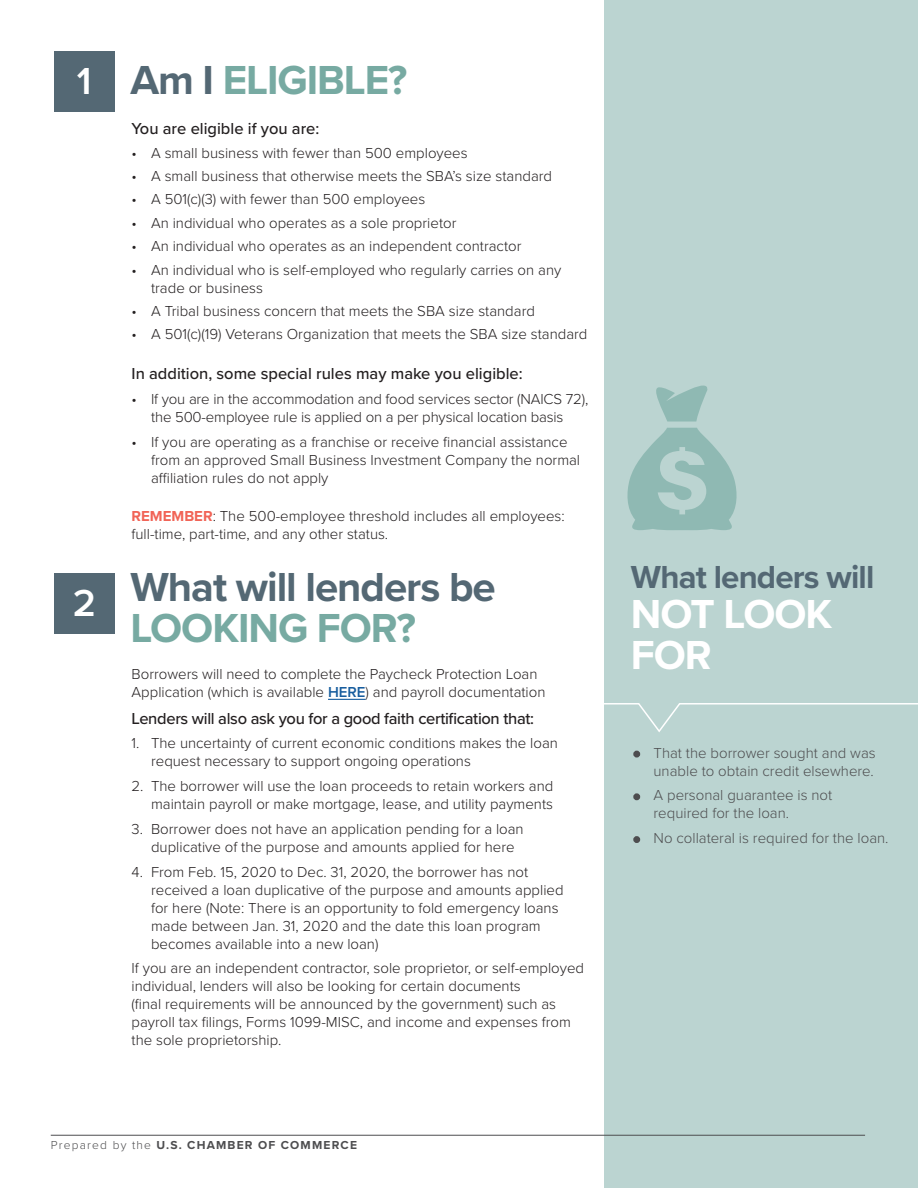
<style>
.page{position:relative;width:918px;height:1188px;background:#fff}
.page>*{position:absolute;margin:0;border:0;box-sizing:border-box;transform-origin:0 0}
.t1{font:700 42px "Proxima Nova";letter-spacing:-.025em;color:#77aaa2}
.t2{font:700 42px "Proxima Nova";letter-spacing:-.025em;color:#546874}
.t3{font:700 42px "Proxima Nova";letter-spacing:-.025em;color:#fff}
.t4{font:600 39px "Proxima Nova";color:#fff}
.t5{font:700 33px "Proxima Nova";letter-spacing:-.025em;color:#546874}
.t6{font:500 16.5px "Proxima Nova";color:#231f20}
.t7{font:500 16.5px "Proxima Nova";letter-spacing:-.02em;color:#231f20}
.t8{font:300 15px/18px "Proxima Nova";color:#231f20}
.t9{font:300 15px/18px "Proxima Nova";color:#4d4d4f;text-align:right}
.t10{font:700 12px "Proxima Nova";letter-spacing:.1em;color:#4d4d4f}
.s1{color:#546874}
.s2{font-weight:700;color:#f16457}
.s3{font-weight:600;color:#175d9e}
.s4{font-weight:300}
.s5{font-weight:900}
</style>
<div class="page">
<div style="left:605px;top:0;width:313px;height:1188px;background:#bbd4d1"></div>
<hr style="left:328px;top:699px;width:38px;height:1px;background:#175d9e">
<svg style="left:604px;top:702px;width:314px;height:32px"></svg>
<hr style="left:51px;top:1135px;width:814px;height:1px;background:#4d4d4f">
<div style="left:54px;top:51px;width:61px;height:61px;background:#546874"></div>
<div style="left:54px;top:573px;width:61px;height:61px;background:#546874"></div>
<svg style="left:656px;top:386px;width:52px;height:36px"></svg>
<svg style="left:627px;top:428px;width:110px;height:102px"></svg>
<p class="t4" style="left:77px;top:52px;width:16px">1</p>
<p class="t4" style="left:73px;top:574px;width:25px">2</p>
<p class="t1" style="left:130px;top:49px;width:279px"><span class="s1">Am I</span> ELIGIBLE?</p>
<p class="t6" style="left:132px;top:116px;width:189px">You are eligible if you are:</p>
<p class="t8" style="left:132px;top:143px;width:338px">• A small business with fewer than 500 employees</p>
<p class="t8" style="left:132px;top:166px;width:422px">• A small business that otherwise meets the SBA’s size standard</p>
<p class="t8" style="left:132px;top:190px;width:295px">• A 501(c)(3) with fewer than 500 employees</p>
<p class="t8" style="left:132px;top:213px;width:326px">• An individual who operates as a sole proprietor</p>
<p class="t8" style="left:132px;top:236px;width:391px">• An individual who operates as an independent contractor</p>
<p class="t8" style="left:151px;top:260px;width:412px;text-indent:-20px">• An individual who is self-employed who regularly carries on any trade or business</p>
<p class="t8" style="left:132px;top:301px;width:405px">• A Tribal business concern that meets the SBA size standard</p>
<p class="t8" style="left:132px;top:325px;width:457px">• A 501(c)(19) Veterans Organization that meets the SBA size standard</p>
<p class="t6" style="left:132px;top:362px;width:393px">In addition, some special rules may make you eligible:</p>
<p class="t8" style="left:132px;top:389px;width:458px;text-align:center">• If you are in the accommodation and food services sector (NAICS 72), the 500-employee rule is applied on a per physical location basis</p>
<p class="t8" style="left:151px;top:432px;width:431px;text-indent:-20px">• If you are operating as a franchise or receive financial assistance from an approved Small Business Investment Company the normal affiliation rules do not apply</p>
<p class="t8" style="left:132px;top:506px;width:435px"><span class="s2">REMEMBER</span>: The 500-employee threshold includes all employees: full-time, part-time, and any other status.</p>
<p class="t2" style="left:130px;top:556px;width:367px">What will lenders be</p>
<p class="t1" style="left:130px;top:596px;width:287px">LOOKING FOR?</p>
<p class="t8" style="left:132px;top:664px;width:415px">Borrowers will need to complete the Paycheck Protection Loan<br>Application (which is available <span class="s3">HERE</span>) and payroll documentation</p>
<p class="t7" style="left:132px;top:706px;width:404px">Lenders will also ask you for a good faith certification that:</p>
<p class="t8" style="left:151px;top:734px;width:408px;text-indent:-20px">1. The uncertainty of current economic conditions makes the loan request necessary to support ongoing operations</p>
<p class="t8" style="left:132px;top:776px;width:423px;text-align:right">2. The borrower will use the loan proceeds to retain workers and maintain payroll or make mortgage, lease, and utility payments</p>
<p class="t8" style="left:151px;top:819px;width:374px;text-indent:-20px">3. Borrower does not have an application pending for a loan duplicative of the purpose and amounts applied for here</p>
<p class="t8" style="left:151px;top:862px;width:414px;text-indent:-20px">4. From Feb. 15, 2020 to Dec. 31, 2020, the borrower has not received a loan duplicative of the purpose and amounts applied for here (Note: There is an opportunity to fold emergency loans made between Jan. 31, 2020 and the date this loan program becomes available into a new loan)</p>
<p class="t8" style="left:132px;top:959px;width:454px">If you are an independent contractor, sole proprietor, or self-employed individual, lenders will also be looking for certain documents<br>(final requirements will be announced by the government) such as payroll tax filings, Forms 1099-MISC, and income and expenses from the sole proprietorship.</p>
<p class="t10" style="left:51px;top:1136px;width:308px"><span class="s4">Prepared by the</span> U.S. CHAMBER OF COMMERCE</p>
<p class="t5" style="left:631px;top:552px;width:245px">What lenders will</p>
<p class="t3" style="left:631px;top:583px;width:203px">NOT LOOK</p>
<p class="t3" style="left:631px;top:623px;width:83px">FOR</p>
<p class="t9" style="left:634px;top:743px;width:243px"><span class="s5">•</span> That the borrower sought and was unable to obtain credit elsewhere.</p>
<p class="t9" style="left:654px;top:786px;width:180px;text-align:left;text-indent:-20px"><span class="s5">•</span> A personal guarantee is not required for the loan.</p>
<p class="t9" style="left:634px;top:828px;width:256px"><span class="s5">•</span> No collateral is required for the loan.</p>
</div>
